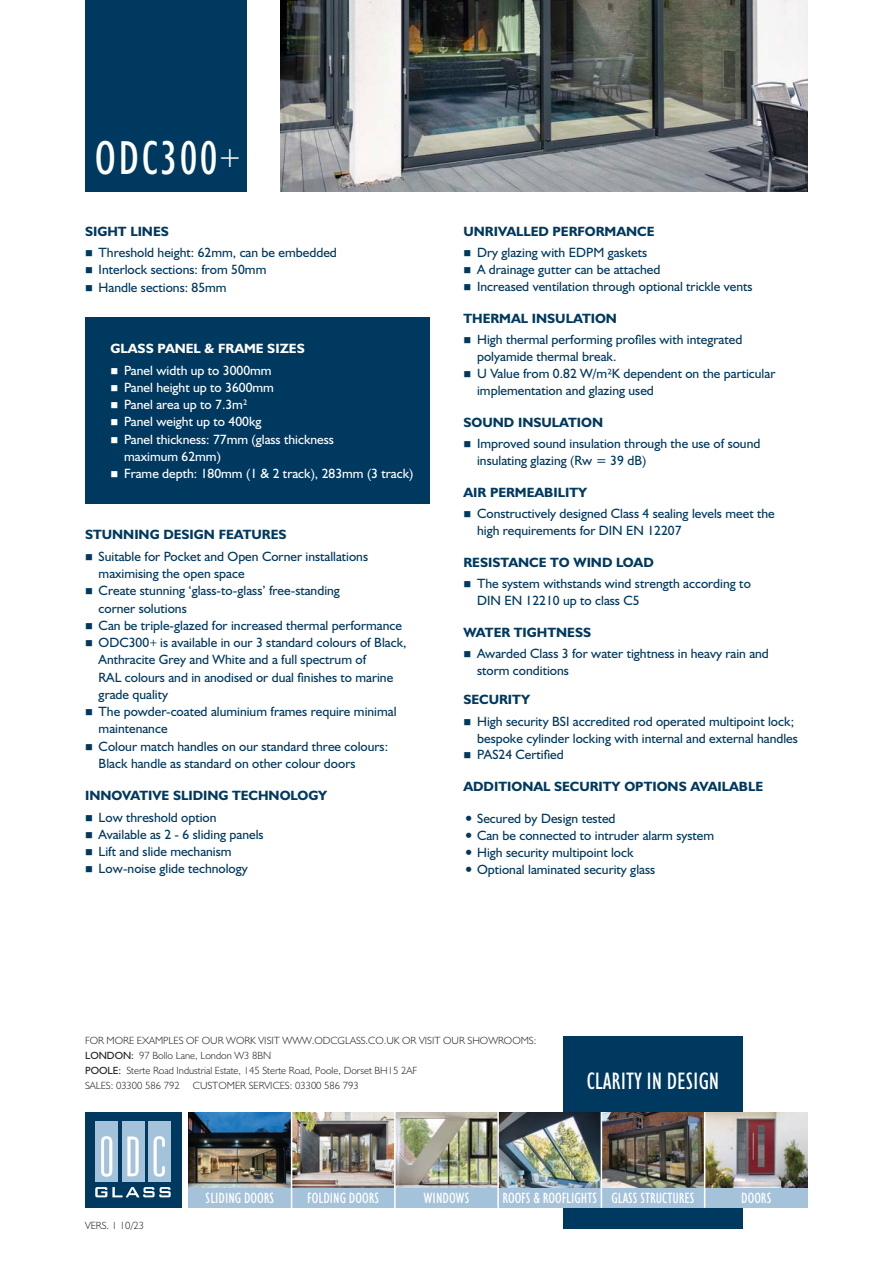
<style>
.page{position:relative;width:893px;height:1263px;background:#fff}
.page>*{position:absolute;margin:0;border:0;box-sizing:border-box;transform-origin:0 0}
.t1{font:condensed 48px "Humanist 521 BT";letter-spacing:.05em;color:#fff}
.t2{font:condensed 24px "Humanist 521 BT";color:#fff}
.t3{font:condensed 15px "Humanist 521 BT";color:#fff}
.t4{font:13.5px/17.2px "Humanist 521 BT";color:#00395f}
.t5{font:700 13.5px "Humanist 521 BT";color:#00395f}
.t6{font:13.5px/17.2px "Humanist 521 BT";color:#fff}
.t7{font:700 13.5px "Humanist 521 BT";color:#fff}
.t8{font:300 10.5px/15px "Humanist 521 BT";color:#231f20}
.s1{font-size:10.5px}
.s2{font-size:18px}
.s3{font-weight:400}
</style>
<div class="page">
<div style="left:563px;top:1036px;width:180px;height:193px;background:#00395f"></div>
<img style="left:188px;top:1112px;width:620px;height:76px">
<div style="left:188px;top:1188px;width:104px;height:20px;background:#a5c2db"></div>
<div style="left:292px;top:1188px;width:103px;height:20px;background:#a5c2db"></div>
<hr style="left:291px;top:1109px;width:1px;height:103px;background:#fff">
<div style="left:395px;top:1188px;width:103px;height:20px;background:#a5c2db"></div>
<div style="left:498px;top:1188px;width:103px;height:20px;background:#a5c2db"></div>
<div style="left:601px;top:1188px;width:104px;height:20px;background:#a5c2db"></div>
<div style="left:705px;top:1188px;width:103px;height:20px;background:#a5c2db"></div>
<hr style="left:394px;top:1109px;width:2px;height:103px;background:#fff">
<hr style="left:497px;top:1106px;width:2px;height:105px;background:#fff">
<hr style="left:601px;top:1112px;width:1px;height:96px;background:#fff">
<hr style="left:704px;top:1112px;width:1px;height:96px;background:#fff">
<div style="left:85px;top:1112px;width:96px;height:96px;background:#00395f"></div>
<svg style="left:95px;top:1187px;width:76px;height:10px"></svg>
<div style="left:95px;top:1121px;width:23px;height:61px;background:#a5c2db"></div>
<svg style="left:101px;top:1136px;width:11px;height:41px"></svg>
<div style="left:122px;top:1121px;width:22px;height:61px;background:#a5c2db"></div>
<svg style="left:127px;top:1136px;width:12px;height:40px"></svg>
<div style="left:148px;top:1121px;width:23px;height:61px;background:#a5c2db"></div>
<svg style="left:154px;top:1136px;width:11px;height:41px"></svg>
<img style="left:281px;top:0;width:527px;height:191px">
<div style="left:85px;top:0;width:162px;height:191px;background:#00395f"></div>
<div style="left:85px;top:317px;width:344px;height:187px;background:#00395f"></div>
<p class="t1" style="left:95px;top:130px;width:149px">ODC300<sup>+</sup></p>
<p class="t5" style="left:85px;top:223px;width:85px">SIGHT LINES</p>
<p class="t4" style="left:85px;top:244px;width:253px">■ Threshold height: 62mm, can be embedded</p>
<p class="t4" style="left:85px;top:261px;width:183px">■ Interlock sections: from 50mm</p>
<p class="t4" style="left:85px;top:278px;width:143px">■ Handle sections: 85mm</p>
<p class="t7" style="left:111px;top:340px;width:196px">GLASS PANEL &amp; FRAME SIZES</p>
<p class="t6" style="left:111px;top:361px;width:163px">■ Panel width up to 3000mm</p>
<p class="t6" style="left:111px;top:378px;width:165px">■ Panel height up to 3600mm</p>
<p class="t6" style="left:111px;top:396px;width:138px">■ Panel area up to 7.3m<sup>2</sup></p>
<p class="t6" style="left:111px;top:413px;width:153px">■ Panel weight up to 400kg</p>
<p class="t6" style="left:124px;top:430px;width:211px;text-indent:-14px">■ Panel thickness: 77mm (glass thickness maximum 62mm)</p>
<p class="t6" style="left:111px;top:465px;width:304px">■ Frame depth: 180mm (1 &amp; 2 track), 283mm (3 track)</p>
<p class="t5" style="left:85px;top:526px;width:203px">STUNNING DESIGN FEATURES</p>
<p class="t4" style="left:99px;top:547px;width:271px;text-indent:-14px">■ Suitable for Pocket and Open Corner installations maximising the open space</p>
<p class="t4" style="left:99px;top:582px;width:243px;text-indent:-14px">■ Create stunning ‘glass-to-glass’ free-standing corner solutions</p>
<p class="t4" style="left:85px;top:616px;width:319px">■ Can be triple-glazed for increased thermal performance</p>
<p class="t4" style="left:99px;top:634px;width:309px;text-indent:-14px">■ ODC300<span class="s1">+</span> is available in our 3 standard colours of Black, Anthracite Grey and White and a full spectrum of<br>RAL colours and in anodised or dual finishes to marine grade quality</p>
<p class="t4" style="left:99px;top:703px;width:299px;text-indent:-14px">■ The powder-coated aluminium frames require minimal maintenance</p>
<p class="t4" style="left:99px;top:737px;width:291px;text-indent:-14px">■ Colour match handles on our standard three colours:<br>Black handle as standard on other colour doors</p>
<p class="t5" style="left:85px;top:787px;width:244px">INNOVATIVE SLIDING TECHNOLOGY</p>
<p class="t4" style="left:85px;top:808px;width:133px">■ Low threshold option</p>
<p class="t4" style="left:85px;top:825px;width:180px">■ Available as 2 - 6 sliding panels</p>
<p class="t4" style="left:85px;top:842px;width:148px">■ Lift and slide mechanism</p>
<p class="t4" style="left:85px;top:860px;width:164px">■ Low-noise glide technology</p>
<p class="t5" style="left:463px;top:223px;width:192px">UNRIVALLED PERFORMANCE</p>
<p class="t4" style="left:463px;top:243px;width:185px">■ Dry glazing with EDPM gaskets</p>
<p class="t4" style="left:463px;top:260px;width:198px">■ A drainage gutter can be attached</p>
<p class="t4" style="left:463px;top:277px;width:291px">■ Increased ventilation through optional trickle vents</p>
<p class="t5" style="left:463px;top:310px;width:155px">THERMAL INSULATION</p>
<p class="t4" style="left:477px;top:330px;width:267px;text-indent:-14px">■ High thermal performing profiles with integrated polyamide thermal break.</p>
<p class="t4" style="left:463px;top:364px;width:313px">■ U Value from 0.82 W/m²K dependent on the particular</p>
<p class="t4" style="left:477px;top:381px;width:178px">implementation and glazing used</p>
<p class="t5" style="left:463px;top:413px;width:141px">SOUND INSULATION</p>
<p class="t4" style="left:477px;top:434px;width:285px;text-indent:-14px">■ Improved sound insulation through the use of sound insulating glazing (Rw = 39 dB)</p>
<p class="t5" style="left:463px;top:483px;width:125px">AIR PERMEABILITY</p>
<p class="t4" style="left:477px;top:504px;width:299px;text-indent:-14px">■ Constructively designed Class 4 sealing levels meet the high requirements for DIN EN 12207</p>
<p class="t5" style="left:463px;top:553px;width:192px">RESISTANCE TO WIND LOAD</p>
<p class="t4" style="left:477px;top:574px;width:275px;text-indent:-14px">■ The system withstands wind strength according to<br>DIN EN 12210 up to class C5</p>
<p class="t5" style="left:463px;top:623px;width:129px">WATER TIGHTNESS</p>
<p class="t4" style="left:477px;top:644px;width:293px;text-indent:-14px">■ Awarded Class 3 for water tightness in heavy rain and storm conditions</p>
<p class="t5" style="left:463px;top:691px;width:68px">SECURITY</p>
<p class="t4" style="left:463px;top:712px;width:336px;text-align:right">■ High security BSI accredited rod operated multipoint lock; bespoke cylinder locking with internal and external handles</p>
<p class="t4" style="left:463px;top:746px;width:102px">■ PAS24 Certified</p>
<p class="t5" style="left:463px;top:778px;width:301px">ADDITIONAL SECURITY OPTIONS AVAILABLE</p>
<p class="t4" style="left:463px;top:810px;width:154px"><span class="s2">•</span> Secured by Design tested</p>
<p class="t4" style="left:463px;top:827px;width:252px"><span class="s2">•</span> Can be connected to intruder alarm system</p>
<p class="t4" style="left:463px;top:843px;width:172px"><span class="s2">•</span> High security multipoint lock</p>
<p class="t4" style="left:463px;top:860px;width:193px"><span class="s2">•</span> Optional laminated security glass</p>
<p class="t8" style="left:85px;top:1033px;width:453px">FOR MORE EXAMPLES OF OUR WORK VISIT WWW.ODCGLASS.CO.UK OR VISIT OUR SHOWROOMS:</p>
<p class="t8" style="left:85px;top:1048px;width:333px"><span class="s3">LONDON:</span> 97 Bollo Lane, London W3 8BN<br><span class="s3">POOLE:</span> Sterte Road Industrial Estate, 145 Sterte Road, Poole, Dorset BH15 2AF</p>
<p class="t8" style="left:85px;top:1078px;width:96px">SALES: 03300 586 792</p>
<p class="t8" style="left:193px;top:1078px;width:167px">CUSTOMER SERVICES: 03300 586 793</p>
<p class="t2" style="left:587px;top:1067px;width:134px">CLARITY IN DESIGN</p>
<p class="t8" style="left:85px;top:1217px;width:60px">VERS. 1 10/23</p>
<p class="t3" style="left:206px;top:1190px;width:70px">SLIDING DOORS</p>
<p class="t3" style="left:307px;top:1190px;width:73px">FOLDING DOORS</p>
<p class="t3" style="left:424px;top:1190px;width:47px">WINDOWS</p>
<p class="t3" style="left:502px;top:1190px;width:96px">ROOFS &amp; ROOFLIGHTS</p>
<p class="t3" style="left:611px;top:1189px;width:85px">GLASS STRUCTURES</p>
<p class="t3" style="left:741px;top:1190px;width:32px">DOORS</p>
</div>
